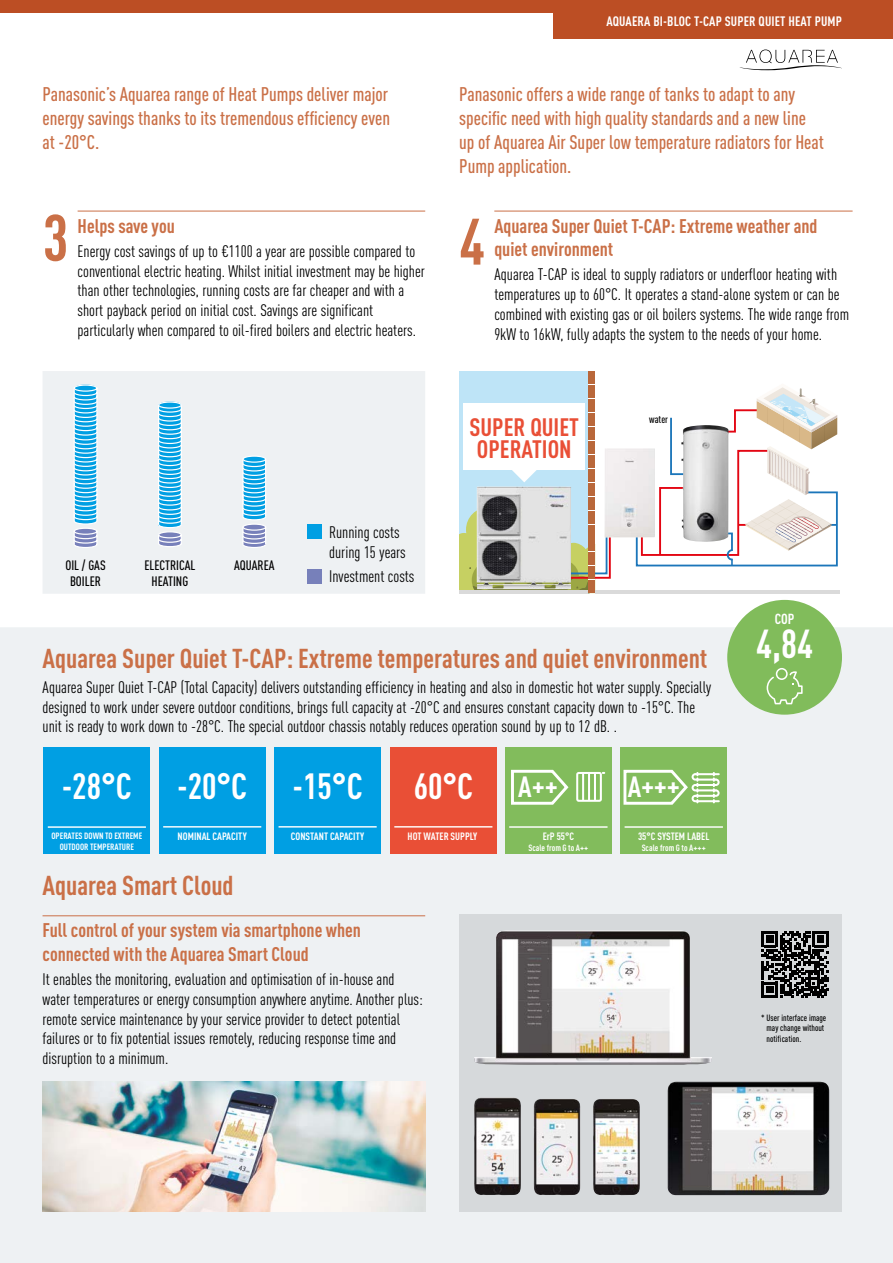
<style>
.page{position:relative;width:893px;height:1263px;background:#fff}
.page>*{position:absolute;margin:0;border:0;box-sizing:border-box;transform-origin:0 0}
.t1{font:700 64.5px "DIN Cond";color:#ca7047}
.t2{font:700 39.9px "DIN Cond";color:#fff}
.t3{font:700 36px "DIN Cond";color:#fff}
.t4{font:700 28.95px "DIN Cond";color:#fff}
.t5{font:700 27px "DIN Cond";color:#ca7047}
.t6{font:700 24.9px/22px "DIN Cond";color:#e94f36}
.t7{font:500 19.5px/24px "DIN Cond";color:#ca7047;text-align:justify}
.t8{font:700 19.5px/23.4px "DIN Cond";color:#ca7047}
.t9{font:16.5px/19.8px "DIN Cond";color:#000}
.t10{font:700 14.4px "DIN Cond";color:#fff}
.t11{font:700 13.5px "DIN Cond";letter-spacing:.01em;color:#fff}
.t12{font:500 13.5px/16.2px "DIN Cond";color:#000;text-align:center}
.t13{font:700 10.5px "DIN Cond";color:#fff}
.t14{font:500 10.5px "DIN Cond";color:#000}
.t15{font:700 9px/10.8px "DIN Cond";color:#fff;text-align:center}
.t16{font:500 9px/10.8px "DIN Cond";color:#000}
</style>
<div class="page">
<div style="left:0;top:0;width:893px;height:13px;background:#bc4e24"></div>
<svg style="left:740px;top:50px;width:102px;height:20px"></svg>
<div style="left:554px;top:0;width:339px;height:38px;background:#bc4e24"></div>
<div style="left:0;top:627px;width:893px;height:636px;background:#eef1f3"></div>
<div style="left:727px;top:600px;width:115px;height:115px;background:#81bc5b;border-radius:50%"></div>
<svg style="left:767px;top:668px;width:36px;height:36px"></svg>
<img style="left:43px;top:1082px;width:382px;height:130px">
<div style="left:459px;top:914px;width:383px;height:298px;background:#d6d9db"></div>
<img style="left:474px;top:930px;width:238px;height:134px">
<img style="left:474px;top:1097px;width:47px;height:98px">
<img style="left:533px;top:1099px;width:47px;height:96px">
<img style="left:593px;top:1099px;width:47px;height:96px">
<img style="left:668px;top:1082px;width:161px;height:113px">
<svg style="left:762px;top:931px;width:67px;height:67px"></svg>
<hr style="left:494px;top:211px;width:359px;height:1px;background:#ca7047">
<div style="left:43px;top:371px;width:382px;height:223px;background:#eef1f3"></div>
<div style="left:308px;top:525px;width:14px;height:14px;background:#009fe3"></div>
<div style="left:308px;top:569px;width:14px;height:15px;background:#7780ba"></div>
<svg style="left:74px;top:384px;width:24px;height:164px"></svg>
<svg style="left:242px;top:456px;width:24px;height:92px"></svg>
<svg style="left:158px;top:406px;width:24px;height:141px"></svg>
<svg style="left:159px;top:401px;width:22px;height:7px"></svg>
<div style="left:158px;top:401px;width:24px;height:8px;border:1px solid #fff;border-radius:50%"></div>
<hr style="left:43px;top:915px;width:382px;height:1px;background:#ca7047">
<hr style="left:78px;top:211px;width:347px;height:1px;background:#ca7047">
<div style="left:459px;top:371px;width:129px;height:222px;background:#bee4f7"></div>
<hr style="left:595px;top:590px;width:244px;height:4px;background:#dadada">
<hr style="left:459px;top:590px;width:129px;height:4px;background:#dadada">
<svg style="left:459px;top:507px;width:153px;height:83px"></svg>
<div style="left:588px;top:552px;width:7px;height:13px;background:#b9673a"></div>
<div style="left:588px;top:371px;width:7px;height:13px;background:#b9673a"></div>
<div style="left:588px;top:385px;width:7px;height:13px;background:#b9673a"></div>
<div style="left:588px;top:399px;width:7px;height:13px;background:#b9673a"></div>
<div style="left:588px;top:413px;width:7px;height:13px;background:#b9673a"></div>
<div style="left:588px;top:427px;width:7px;height:13px;background:#b9673a"></div>
<div style="left:588px;top:441px;width:7px;height:13px;background:#b9673a"></div>
<div style="left:588px;top:455px;width:7px;height:13px;background:#b9673a"></div>
<div style="left:588px;top:469px;width:7px;height:13px;background:#b9673a"></div>
<div style="left:588px;top:483px;width:7px;height:13px;background:#b9673a"></div>
<div style="left:588px;top:497px;width:7px;height:13px;background:#b9673a"></div>
<div style="left:588px;top:511px;width:7px;height:12px;background:#b9673a"></div>
<div style="left:588px;top:524px;width:7px;height:13px;background:#b9673a"></div>
<div style="left:588px;top:538px;width:7px;height:13px;background:#b9673a"></div>
<div style="left:588px;top:566px;width:7px;height:13px;background:#b9673a"></div>
<div style="left:588px;top:580px;width:7px;height:13px;background:#b9673a"></div>
<img style="left:477px;top:486px;width:94px;height:103px">
<img style="left:605px;top:448px;width:30px;height:89px">
<svg style="left:635px;top:387px;width:203px;height:180px"></svg>
<img style="left:681px;top:425px;width:47px;height:117px">
<div style="left:463px;top:404px;width:122px;height:66px;background:#fff"></div>
<svg style="left:512px;top:470px;width:25px;height:12px"></svg>
<div style="left:44px;top:747px;width:106px;height:107px;background:#009fe3"></div>
<hr style="left:48px;top:826px;width:98px;height:2px;background:#fff">
<div style="left:390px;top:747px;width:106px;height:107px;background:#e94f36"></div>
<hr style="left:394px;top:826px;width:98px;height:1px;background:#fff">
<div style="left:274px;top:747px;width:107px;height:107px;background:#009fe3"></div>
<hr style="left:279px;top:826px;width:98px;height:1px;background:#fff">
<div style="left:159px;top:747px;width:106px;height:107px;background:#009fe3"></div>
<hr style="left:163px;top:826px;width:98px;height:1px;background:#fff">
<div style="left:505px;top:747px;width:107px;height:107px;background:#82bc5c"></div>
<svg style="left:511px;top:769px;width:58px;height:36px"></svg>
<hr style="left:509px;top:826px;width:98px;height:2px;background:#fff">
<div style="left:576px;top:772px;width:26px;height:30px;border:2px solid #fff;border-radius:2px"></div>
<hr style="left:588px;top:773px;width:2px;height:28px;background:#fff">
<hr style="left:594px;top:773px;width:2px;height:28px;background:#fff">
<hr style="left:582px;top:773px;width:2px;height:28px;background:#fff">
<div style="left:620px;top:747px;width:107px;height:107px;background:#82bc5c"></div>
<hr style="left:625px;top:826px;width:98px;height:2px;background:#fff">
<svg style="left:623px;top:769px;width:97px;height:36px"></svg>
<p class="t7" style="left:43px;top:81px;width:349px">Panasonic’s Aquarea range of Heat Pumps deliver major energy savings thanks to its tremendous efficiency even at -20°C.</p>
<p class="t11" style="left:606px;top:13px;width:237px">AQUAERA BI-BLOC T-CAP SUPER QUIET HEAT PUMP</p>
<p class="t7" style="left:459px;top:81px;width:366px;text-align:left">Panasonic offers a wide range of tanks to adapt to any specific need with high quality standards and a new line up of Aquarea Air Super low temperature radiators for Heat Pump application.</p>
<h1 class="t1" style="left:43px;top:199px;width:27px">3</h1>
<h1 class="t1" style="left:459px;top:202px;width:27px">4</h1>
<p class="t8" style="left:78px;top:213px;width:99px">Helps save you</p>
<p class="t9" style="left:78px;top:241px;width:349px">Energy cost savings of up to €1100 a year are possible compared to conventional electric heating. Whilst initial investment may be higher than other technologies, running costs are far cheaper and with a short payback period on initial cost. Savings are significant particularly when compared to oil-fired boilers and electric heaters.</p>
<p class="t8" style="left:494px;top:213px;width:325px">Aquarea Super Quiet T-CAP: Extreme weather and quiet environment</p>
<p class="t9" style="left:494px;top:264px;width:356px">Aquarea T-CAP is ideal to supply radiators or underfloor heating with temperatures up to 60°C. It operates a stand-alone system or can be combined with existing gas or oil boilers systems. The wide range from 9kW to 16kW, fully adapts the system to the needs of your home.</p>
<p class="t12" style="left:65px;top:556px;width:42px">OIL / GAS</p>
<p class="t12" style="left:234px;top:556px;width:42px">AQUAREA</p>
<p class="t12" style="left:70px;top:573px;width:32px">BOILER</p>
<p class="t12" style="left:144px;top:556px;width:53px">ELECTRICAL<br>HEATING</p>
<p class="t9" style="left:329px;top:522px;width:78px">Running costs during 15 years</p>
<p class="t9" style="left:329px;top:566px;width:87px">Investment costs</p>
<h3 class="t6" style="left:470px;top:415px;width:111px">SUPER QUIET<br>OPERATION</h3>
<p class="t14" style="left:649px;top:413px;width:20px">water</p>
<h3 class="t5" style="left:43px;top:641px;width:666px">Aquarea Super Quiet T-CAP: Extreme temperatures and quiet environment</h3>
<p class="t9" style="left:43px;top:677px;width:670px">Aquarea Super Quiet T-CAP (Total Capacity) delivers outstanding efficiency in heating and also in domestic hot water supply. Specially designed to work under severe outdoor conditions, brings full capacity at -20°C and ensures constant capacity down to -15°C. The unit is ready to work down to -28°C. The special outdoor chassis notably reduces operation sound by up to 12 dB. .</p>
<h3 class="t3" style="left:62px;top:764px;width:72px">-28°C</h3>
<h3 class="t3" style="left:414px;top:764px;width:61px">60°C</h3>
<p class="t13" style="left:291px;top:830px;width:75px">CONSTANT CAPACITY</p>
<h3 class="t3" style="left:177px;top:764px;width:72px">-20°C</h3>
<h3 class="t4" style="left:518px;top:768px;width:41px">A++</h3>
<p class="t13" style="left:543px;top:830px;width:33px">ErP 55°C</p>
<p class="t15" style="left:528px;top:842px;width:62px">Scale from G to A++</p>
<h3 class="t3" style="left:292px;top:764px;width:72px">-15°C</h3>
<p class="t15" style="left:51px;top:830px;width:92px">OPERATES DOWN TO EXTREME<br>OUTDOOR TEMPERATURE</p>
<p class="t13" style="left:408px;top:830px;width:71px">HOT WATER SUPPLY</p>
<p class="t13" style="left:178px;top:830px;width:71px">NOMINAL CAPACITY</p>
<h3 class="t5" style="left:43px;top:868px;width:193px">Aquarea Smart Cloud</h3>
<p class="t8" style="left:43px;top:918px;width:320px">Full control of your system via smartphone when connected with the Aquarea Smart Cloud</p>
<p class="t9" style="left:43px;top:969px;width:382px">It enables the monitoring, evaluation and optimisation of in-house and water temperatures or energy consumption anywhere anytime. Another plus: remote service maintenance by your service provider to detect potential failures or to fix potential issues remotely, reducing response time and disruption to a minimum.</p>
<h3 class="t4" style="left:628px;top:768px;width:54px">A+++</h3>
<p class="t13" style="left:638px;top:830px;width:73px">35°C SYSTEM LABEL</p>
<p class="t15" style="left:642px;top:842px;width:66px">Scale from G to A+++</p>
<p class="t10" style="left:775px;top:610px;width:21px">COP</p>
<h2 class="t2" style="left:756px;top:619px;width:59px">4,84</h2>
<p class="t16" style="left:766px;top:1012px;width:61px;text-indent:-5px">* User interface image may change without notification.</p>
</div>
